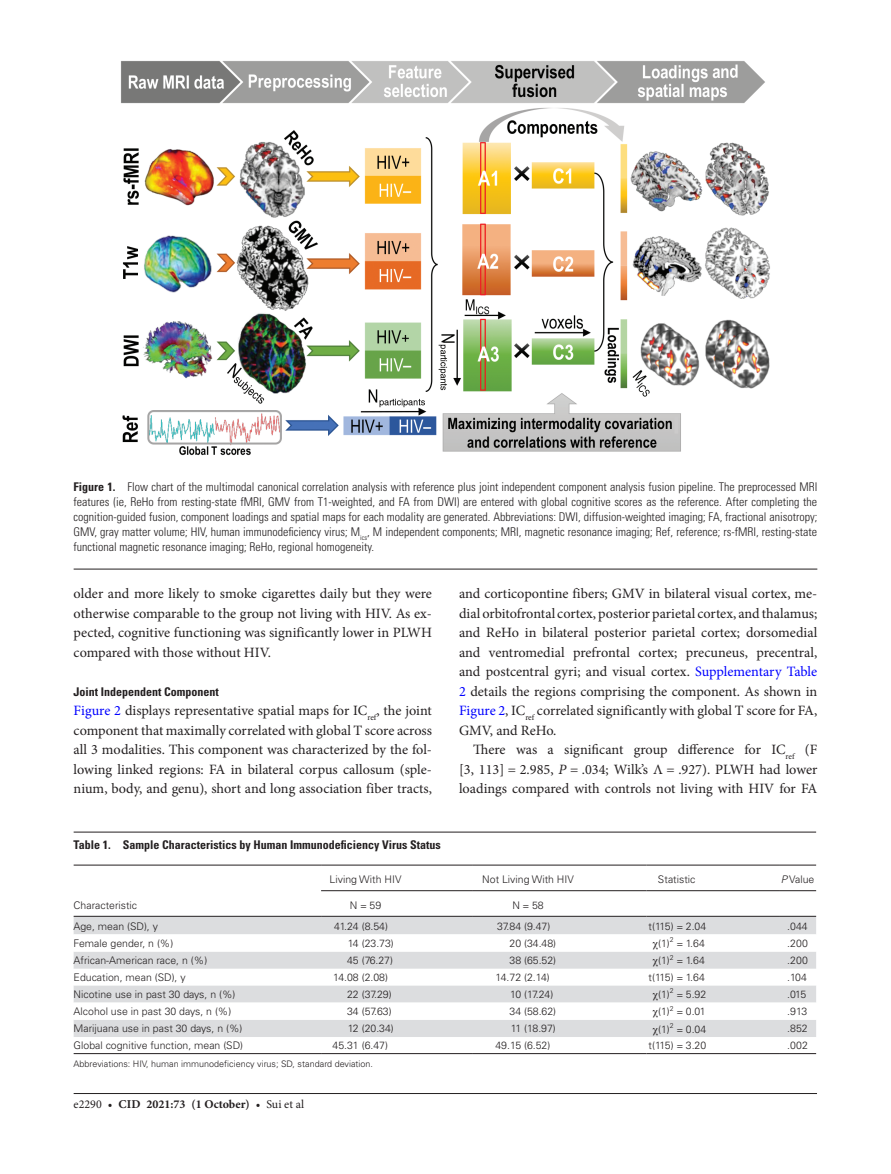
<style>
.page{position:relative;width:891px;height:1174px;background:#fff}
.page>*{position:absolute;margin:0;border:0;box-sizing:border-box;transform-origin:0 0}
.t1{font:14.25px/19.5px "Minion Pro";color:#231f20;text-align:justify}
.t2{font:300 condensed 12px/15px "Univers LT Std";color:#231f20;text-align:justify}
.t3{font:700 condensed 12px "Univers LT Std";color:#231f20}
.t4{font:700 12px "Minion Pro";color:#231f20}
.t5{font:300 10.5px "Univers LT Std";color:#231f20}
.t6{font:300 9px "Univers LT Std";color:#231f20}
.s1{font-weight:700}
.s2{color:#00f}
.s3{font-style:italic}
.s4{font-family:"Gandhari Unicode";font-weight:400}
.s5{font-weight:400}
</style>
<div class="page">
<hr style="left:74px;top:1093px;width:743px;height:1px;background:#231f20">
<hr style="left:74px;top:832px;width:742px;height:1px;background:#231f20">
<svg style="left:74px;top:891px;width:742px;height:25px"></svg>
<div style="left:74px;top:917px;width:742px;height:17px;background:#dcdddf"></div>
<svg style="left:74px;top:952px;width:742px;height:85px;fill:#dcdddf"></svg>
<hr style="left:74px;top:865px;width:247px;height:1px;background:#231f20">
<hr style="left:321px;top:865px;width:152px;height:1px;background:#231f20">
<hr style="left:473px;top:865px;width:173px;height:1px;background:#231f20">
<hr style="left:646px;top:865px;width:133px;height:1px;background:#231f20">
<hr style="left:779px;top:865px;width:37px;height:1px;background:#231f20">
<hr style="left:321px;top:890px;width:152px;height:1px;background:#231f20">
<hr style="left:473px;top:890px;width:173px;height:1px;background:#231f20">
<hr style="left:646px;top:890px;width:133px;height:1px;background:#231f20">
<hr style="left:779px;top:890px;width:37px;height:1px;background:#231f20">
<hr style="left:74px;top:916px;width:247px;height:1px;background:#231f20">
<hr style="left:321px;top:916px;width:152px;height:1px;background:#231f20">
<hr style="left:473px;top:916px;width:173px;height:1px;background:#231f20">
<hr style="left:646px;top:916px;width:133px;height:1px;background:#231f20">
<hr style="left:779px;top:916px;width:37px;height:1px;background:#231f20">
<hr style="left:74px;top:1053px;width:247px;height:1px;background:#231f20">
<hr style="left:321px;top:1053px;width:152px;height:1px;background:#231f20">
<hr style="left:473px;top:1053px;width:173px;height:1px;background:#231f20">
<hr style="left:646px;top:1053px;width:133px;height:1px;background:#231f20">
<hr style="left:779px;top:1053px;width:37px;height:1px;background:#231f20">
<hr style="left:74px;top:569px;width:743px;height:1px;background:#231f20">
<img style="left:121px;top:61px;width:649px;height:395px">
<p class="t2" style="left:74px;top:479px;width:745px"><span class="s1">Figure 1.</span> Flow chart of the multimodal canonical correlation analysis with reference plus joint independent component analysis fusion pipeline. The preprocessed MRI features (ie, ReHo from resting-state fMRI, GMV from T1-weighted, and FA from DWI) are entered with global cognitive scores as the reference. After completing the cognition-guided fusion, component loadings and spatial maps for each modality are generated. Abbreviations: DWI, diffusion-weighted imaging; FA, fractional anisotropy; GMV, gray matter volume; HIV, human immunodeficiency virus; M<sub>ics</sub>, M independent components; MRI, magnetic resonance imaging; Ref, reference; rs-fMRI, resting-state functional magnetic resonance imaging; ReHo, regional homogeneity.</p>
<p class="t1" style="left:74px;top:584px;width:360px">older and more likely to smoke cigarettes daily but they were otherwise comparable to the group not living with HIV. As ex&shy;pected, cognitive functioning was significantly lower in PLWH compared with those without HIV.</p>
<p class="t3" style="left:74px;top:684px;width:147px">Joint Independent Component</p>
<p class="t1" style="left:74px;top:701px;width:360px"><span class="s2">Figure 2</span> displays representative spatial maps for IC<sub>ref</sub>, the joint component that maximally correlated with global T score across all 3 modalities. This component was characterized by the fol&shy;lowing linked regions: FA in bilateral corpus callosum (sple&shy;nium, body, and genu), short and long association fiber tracts,</p>
<p class="t1" style="left:459px;top:584px;width:360px">and corticopontine fibers; GMV in bilateral visual cortex, me&shy;dial orbitofrontal cortex, posterior parietal cortex, and thalamus; and ReHo in bilateral posterior parietal cortex; dorsomedial and ventromedial prefrontal cortex; precuneus, precentral, and postcentral gyri; and visual cortex. <span class="s2">Supplementary Table 2</span> details the regions comprising the component. As shown in <span class="s2">Figure 2</span>, IC<sub>ref</sub> correlated significantly with global T score for FA, GMV, and ReHo.</p>
<p class="t1" style="left:459px;top:740px;width:360px;text-indent:14px">There was a significant group difference for IC<sub>ref</sub> (F [3, 113] = 2.985, <span class="s3">P</span> = .034; Wilk’s Λ = .927). PLWH had lower loadings compared with controls not living with HIV for FA</p>
<p class="t3" style="left:74px;top:837px;width:369px">Table 1. Sample Characteristics by Human Immunodeficiency Virus Status</p>
<p class="t5" style="left:330px;top:873px;width:73px">Living With HIV</p>
<p class="t5" style="left:482px;top:873px;width:93px">Not Living With HIV</p>
<p class="t5" style="left:658px;top:873px;width:39px">Statistic</p>
<p class="t5" style="left:781px;top:873px;width:35px"><span class="s3">P</span> Value</p>
<p class="t5" style="left:74px;top:899px;width:65px">Characteristic</p>
<p class="t5" style="left:350px;top:899px;width:33px">N=59</p>
<p class="t5" style="left:512px;top:899px;width:33px">N=58</p>
<p class="t5" style="left:74px;top:920px;width:86px">Age, mean (SD), y</p>
<p class="t5" style="left:334px;top:920px;width:55px">41.24 (8.54)</p>
<p class="t5" style="left:497px;top:920px;width:55px">37.84 (9.47)</p>
<p class="t5" style="left:649px;top:920px;width:59px">t(115) = 2.04</p>
<p class="t5" style="left:787px;top:920px;width:22px">.044</p>
<p class="t5" style="left:74px;top:936px;width:101px">Female gender, n (%)</p>
<p class="t5" style="left:348px;top:936px;width:48px">14 (23.73)</p>
<p class="t5" style="left:510px;top:936px;width:48px">20 (34.48)</p>
<p class="t5" style="left:653px;top:937px;width:53px"><span class="s4">χ</span>(1)<sup>2</sup> = 1.64</p>
<p class="t5" style="left:787px;top:936px;width:22px">.200</p>
<p class="t5" style="left:74px;top:954px;width:135px">African-American race, n (%)</p>
<p class="t5" style="left:347px;top:954px;width:47px">45 (76.27)</p>
<p class="t5" style="left:510px;top:954px;width:48px">38 (65.52)</p>
<p class="t5" style="left:653px;top:954px;width:53px"><span class="s4">χ</span>(1)<sup>2</sup> = 1.64</p>
<p class="t5" style="left:787px;top:954px;width:22px">.200</p>
<p class="t5" style="left:74px;top:971px;width:114px">Education, mean (SD), y</p>
<p class="t5" style="left:333px;top:971px;width:56px">14.08 (2.08)</p>
<p class="t5" style="left:495px;top:971px;width:56px">14.72 (2.14)</p>
<p class="t5" style="left:649px;top:971px;width:58px">t(115) = 1.64</p>
<p class="t5" style="left:787px;top:971px;width:21px">.104</p>
<p class="t5" style="left:74px;top:987px;width:163px">Nicotine use in past 30 days, n (%)</p>
<p class="t5" style="left:347px;top:987px;width:46px">22 (37.29)</p>
<p class="t5" style="left:510px;top:987px;width:44px">10 (17.24)</p>
<p class="t5" style="left:653px;top:988px;width:55px"><span class="s4">χ</span>(1)<sup>2</sup> = 5.92</p>
<p class="t5" style="left:787px;top:987px;width:21px">.015</p>
<p class="t5" style="left:74px;top:1005px;width:159px">Alcohol use in past 30 days, n (%)</p>
<p class="t5" style="left:347px;top:1005px;width:46px">34 (57.63)</p>
<p class="t5" style="left:510px;top:1005px;width:48px">34 (58.62)</p>
<p class="t5" style="left:653px;top:1005px;width:54px"><span class="s4">χ</span>(1)<sup>2</sup> = 0.01</p>
<p class="t5" style="left:787px;top:1005px;width:21px">.913</p>
<p class="t5" style="left:74px;top:1022px;width:170px">Marijuana use in past 30 days, n (%)</p>
<p class="t5" style="left:348px;top:1022px;width:48px">12 (20.34)</p>
<p class="t5" style="left:511px;top:1022px;width:47px">11 (18.97)</p>
<p class="t5" style="left:653px;top:1022px;width:55px"><span class="s4">χ</span>(1)<sup>2</sup> = 0.04</p>
<p class="t5" style="left:787px;top:1022px;width:22px">.852</p>
<p class="t5" style="left:74px;top:1039px;width:171px">Global cognitive function, mean (SD)</p>
<p class="t5" style="left:333px;top:1039px;width:57px">45.31 (6.47)</p>
<p class="t5" style="left:495px;top:1039px;width:56px">49.15 (6.52)</p>
<p class="t5" style="left:649px;top:1039px;width:59px">t(115) = 3.20</p>
<p class="t5" style="left:787px;top:1039px;width:22px">.002</p>
<p class="t6" style="left:74px;top:1059px;width:301px">Abbreviations: HIV, human immunodeficiency virus; SD, standard deviation.</p>
<p class="t4" style="left:74px;top:1095px;width:232px"><span class="s5">e2290 •</span> cid 2021:73 (1 October) <span class="s5">• Sui et al</span></p>
</div>
